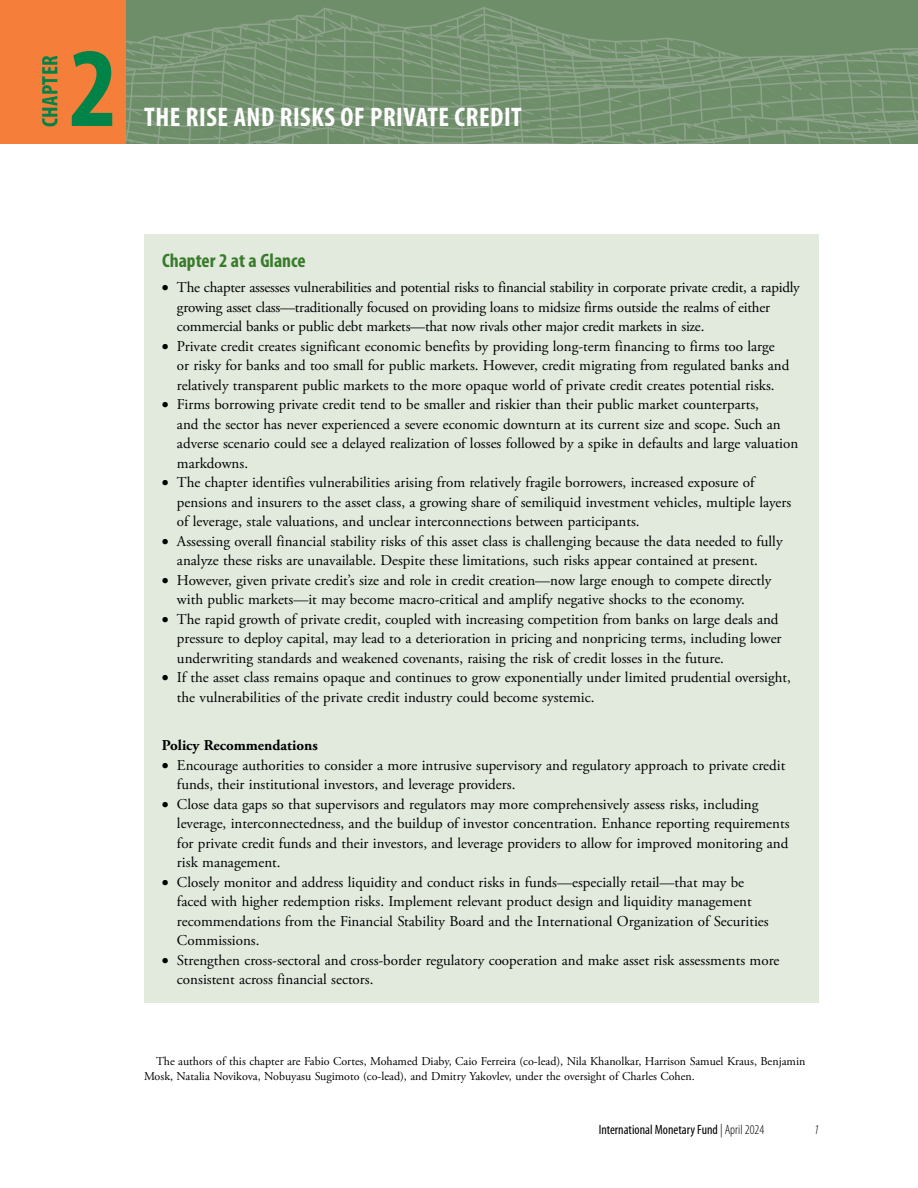
<style>
.page{position:relative;width:918px;height:1188px;background:#fff}
.page>*{position:absolute;margin:0;border:0;box-sizing:border-box;transform-origin:0 0}
.t1{font:700 condensed 114px "Myriad Pro";color:#008348}
.t2{font:700 condensed 27px "Myriad Pro";letter-spacing:.02em;color:#fff}
.t3{font:700 condensed 22.5px "Myriad Pro";letter-spacing:.02em;color:#008348}
.t4{font:700 condensed 19.5px "Myriad Pro";color:#387c2b}
.t5{font:15px/19.5px "Adobe Garamond Pro";color:#000}
.t6{font:700 15px "Adobe Garamond Pro";color:#000}
.t7{font:condensed 13.5px "Myriad Pro";color:#000}
.t8{font:italic 300 condensed 13.5px "Myriad Pro";color:#000}
.t9{font:12px/15px "Adobe Garamond Pro";color:#000}
.s1{font-weight:300}
</style>
<div class="page">
<img style="left:126px;top:0;width:792px;height:144px">
<div style="left:0;top:0;width:126px;height:144px;background:#f57e3a"></div>
<div style="left:144px;top:234px;width:675px;height:768px;background:#e2eade"></div>
<h3 class="t3" style="left:38px;top:127px;width:74px;rotate:-90deg">CHAPTER</h3>
<h1 class="t1" style="left:69px;top:25px;width:50px">2</h1>
<h2 class="t2" style="left:144px;top:102px;width:379px">THE RISE AND RISKS OF PRIVATE CREDIT</h2>
<h3 class="t4" style="left:162px;top:249px;width:145px">Chapter 2 at a Glance</h3>
<p class="t5" style="left:177px;top:278px;width:624px;text-indent:-15px">• The chapter assesses vulnerabilities and potential risks to financial stability in corporate private credit, a rapidly growing asset class—traditionally focused on providing loans to midsize firms outside the realms of either commercial banks or public debt markets—that now rivals other major credit markets in size.</p>
<p class="t5" style="left:177px;top:337px;width:614px;text-indent:-15px">• Private credit creates significant economic benefits by providing long-term financing to firms too large or risky for banks and too small for public markets. However, credit migrating from regulated banks and relatively transparent public markets to the more opaque world of private credit creates potential risks.</p>
<p class="t5" style="left:177px;top:395px;width:623px;text-indent:-15px">• Firms borrowing private credit tend to be smaller and riskier than their public market counterparts,<br>and the sector has never experienced a severe economic downturn at its current size and scope. Such an adverse scenario could see a delayed realization of losses followed by a spike in defaults and large valuation markdowns.</p>
<p class="t5" style="left:177px;top:473px;width:616px;text-indent:-15px">• The chapter identifies vulnerabilities arising from relatively fragile borrowers, increased exposure of pensions and insurers to the asset class, a growing share of semiliquid investment vehicles, multiple layers of leverage, stale valuations, and unclear interconnections between participants.</p>
<p class="t5" style="left:177px;top:532px;width:607px;text-indent:-15px">• Assessing overall financial stability risks of this asset class is challenging because the data needed to fully analyze these risks are unavailable. Despite these limitations, such risks appear contained at present.</p>
<p class="t5" style="left:177px;top:571px;width:596px;text-indent:-15px">• However, given private credit’s size and role in credit creation—now large enough to compete directly with public markets—it may become macro-critical and amplify negative shocks to the economy.</p>
<p class="t5" style="left:177px;top:610px;width:606px;text-indent:-15px">• The rapid growth of private credit, coupled with increasing competition from banks on large deals and pressure to deploy capital, may lead to a deterioration in pricing and nonpricing terms, including lower underwriting standards and weakened covenants, raising the risk of credit losses in the future.</p>
<p class="t5" style="left:177px;top:668px;width:615px;text-indent:-15px">• If the asset class remains opaque and continues to grow exponentially under limited prudential oversight, the vulnerabilities of the private credit industry could become systemic.</p>
<p class="t6" style="left:162px;top:737px;width:157px">Policy Recommendations</p>
<p class="t5" style="left:177px;top:756px;width:610px;text-indent:-15px">• Encourage authorities to consider a more intrusive supervisory and regulatory approach to private credit funds, their institutional investors, and leverage providers.</p>
<p class="t5" style="left:177px;top:795px;width:614px;text-indent:-15px">• Close data gaps so that supervisors and regulators may more comprehensively assess risks, including leverage, interconnectedness, and the buildup of investor concentration. Enhance reporting requirements for private credit funds and their investors, and leverage providers to allow for improved monitoring and risk management.</p>
<p class="t5" style="left:177px;top:873px;width:593px;text-indent:-15px">• Closely monitor and address liquidity and conduct risks in funds—especially retail—that may be faced with higher redemption risks. Implement relevant product design and liquidity management recommendations from the Financial Stability Board and the International Organization of Securities Commissions.</p>
<p class="t5" style="left:177px;top:951px;width:604px;text-indent:-15px">• Strengthen cross-sectoral and cross-border regulatory cooperation and make asset risk assessments more consistent across financial sectors.</p>
<p class="t9" style="left:144px;top:1054px;width:663px;text-indent:12px">The authors of this chapter are Fabio Cortes, Mohamed Diaby, Caio Ferreira (co-lead), Nila Khanolkar, Harrison Samuel Kraus, Benjamin<br>Mosk, Natalia Novikova, Nobuyasu Sugimoto (co-lead), and Dmitry Yakovlev, under the oversight of Charles Cohen.</p>
<p class="t7" style="left:599px;top:1122px;width:167px">International Monetary Fund <span class="s1">| April 2024</span></p>
<p class="t8" style="left:814px;top:1122px;width:6px">1</p>
</div>
